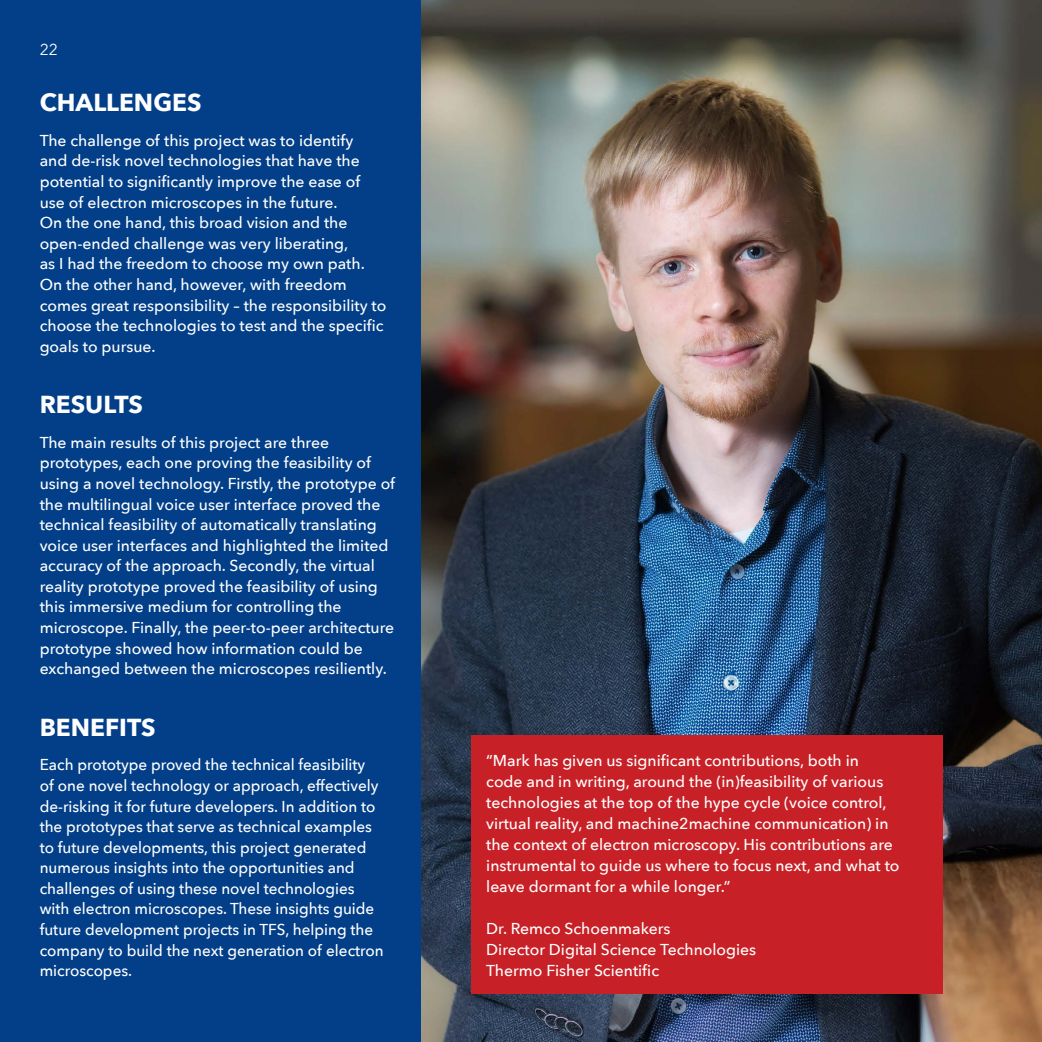
<style>
.page{position:relative;width:1042px;height:1042px;background:#fff}
.page>*{position:absolute;margin:0;border:0;box-sizing:border-box;transform-origin:0 0}
.t1{font:700 24.5px "Avenir Next";color:#fff}
.t2{font:500 15.75px/20.7px "Avenir Next";color:#fff}
.t3{font:15.75px "Avenir Next";color:#fff}
</style>
<div class="page">
<div style="left:0;top:0;width:422px;height:1042px;background:#023f88"></div>
<img style="left:422px;top:0;width:620px;height:1042px">
<div style="left:471px;top:735px;width:472px;height:258px;background:#c72127"></div>
<p class="t3" style="left:40px;top:37px;width:20px">22</p>
<h1 class="t1" style="left:40px;top:82px;width:163px">CHALLENGES</h1>
<p class="t2" style="left:40px;top:130px;width:348px">The challenge of this project was to identify<br>and de-risk novel technologies that have the potential to significantly improve the ease of use of electron microscopes in the future.<br>On the one hand, this broad vision and the open-ended challenge was very liberating,<br>as I had the freedom to choose my own path.<br>On the other hand, however, with freedom comes great responsibility – the responsibility to choose the technologies to test and the specific goals to pursue.</p>
<h1 class="t1" style="left:40px;top:383px;width:105px">RESULTS</h1>
<p class="t2" style="left:40px;top:431px;width:357px">The main results of this project are three prototypes, each one proving the feasibility of using a novel technology. Firstly, the prototype of the multilingual voice user interface proved the technical feasibility of automatically translating voice user interfaces and highlighted the limited accuracy of the approach. Secondly, the virtual reality prototype proved the feasibility of using this immersive medium for controlling the microscope. Finally, the peer-to-peer architecture prototype showed how information could be exchanged between the microscopes resiliently.</p>
<h1 class="t1" style="left:40px;top:706px;width:118px">BENEFITS</h1>
<p class="t2" style="left:40px;top:754px;width:345px">Each prototype proved the technical feasibility<br>of one novel technology or approach, effectively de-risking it for future developers. In addition to the prototypes that serve as technical examples to future developments, this project generated numerous insights into the opportunities and challenges of using these novel technologies with electron microscopes. These insights guide future development projects in TFS, helping the company to build the next generation of electron microscopes.</p>
<p class="t2" style="left:486px;top:750px;width:415px">“Mark has given us significant contributions, both in<br>code and in writing, around the (in)feasibility of various technologies at the top of the hype cycle (voice control, virtual reality, and machine2machine communication) in the context of electron microscopy. His contributions are instrumental to guide us where to focus next, and what to leave dormant for a while longer.”</p>
<p class="t2" style="left:486px;top:918px;width:271px">Dr. Remco Schoenmakers<br>Director Digital Science Technologies<br>Thermo Fisher Scientific</p>
</div>
